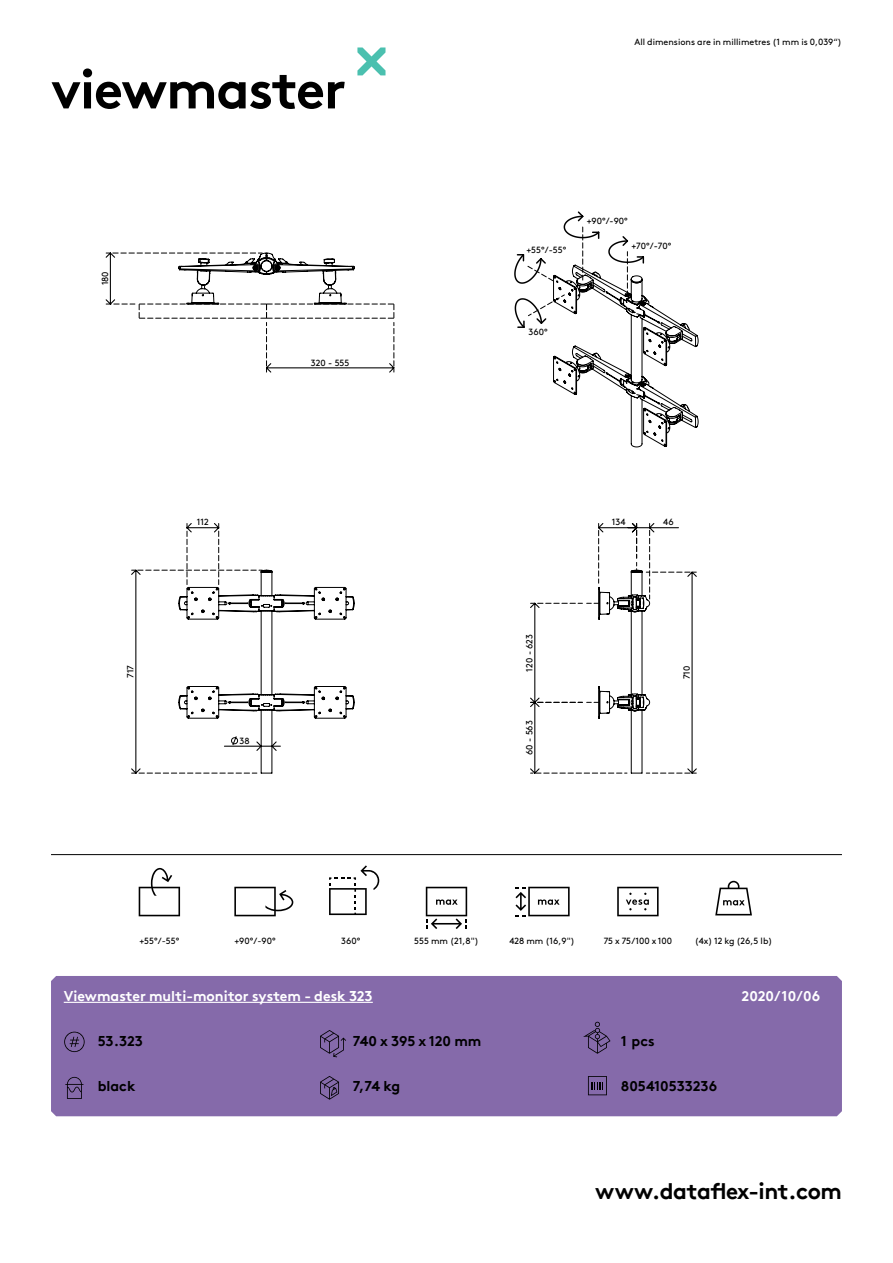
<style>
.page{position:relative;width:893px;height:1263px;background:#fff}
.page>*{position:absolute;margin:0;border:0;box-sizing:border-box;transform-origin:0 0}
.hoofdstuk{font:700 54px "Brown Pro TT";letter-spacing:-.02em;color:#000}
.t1{font:700 22.5px "Brown Pro TT";letter-spacing:-.02em;color:#000}
.t2{font:700 14.25px "Brown Pro TT";color:#fff}
.specificaties{font:700 14.25px "Brown Pro TT";color:#000}
.t3{font:9px "Brown";color:#000}
.t4{font:9px "Brown Pro TT Regular Alt";color:#000}
</style>
<div class="page">
<svg style="left:357px;top:47px;width:28px;height:28px"></svg>
<hr style="left:51px;top:854px;width:791px;height:1px;background:#000">
<svg style="left:139px;top:868px;width:41px;height:48px"></svg>
<svg style="left:234px;top:887px;width:59px;height:29px"></svg>
<svg style="left:329px;top:865px;width:50px;height:50px"></svg>
<svg style="left:426px;top:887px;width:41px;height:42px"></svg>
<svg style="left:515px;top:887px;width:55px;height:29px"></svg>
<svg style="left:617px;top:887px;width:42px;height:29px"></svg>
<svg style="left:715px;top:881px;width:37px;height:34px"></svg>
<div style="left:51px;top:976px;width:791px;height:140px;background:#856aaa"></div>
<svg style="left:131px;top:523px;width:224px;height:251px"></svg>
<svg style="left:105px;top:252px;width:290px;height:121px"></svg>
<svg style="left:514px;top:211px;width:185px;height:237px"></svg>
<svg style="left:530px;top:523px;width:167px;height:251px"></svg>
<svg style="left:64px;top:1032px;width:21px;height:20px"></svg>
<svg style="left:65px;top:1077px;width:18px;height:22px"></svg>
<svg style="left:320px;top:1030px;width:26px;height:27px"></svg>
<svg style="left:583px;top:1022px;width:27px;height:32px"></svg>
<svg style="left:320px;top:1076px;width:19px;height:24px"></svg>
<svg style="left:588px;top:1076px;width:19px;height:19px"></svg>
<hr style="left:64px;top:1002px;width:309px;height:1px;background:#fff">
<p class="hoofdstuk" style="left:51px;top:46px;width:297px">viewmaster</p>
<p class="t4" style="left:98px;top:285px;width:16px;rotate:-90deg">180</p>
<p class="t4" style="left:124px;top:678px;width:14px;rotate:-90deg">717</p>
<p class="t4" style="left:197px;top:515px;width:13px">112</p>
<p class="t4" style="left:311px;top:356px;width:40px">320 - 555</p>
<p class="t4" style="left:240px;top:734px;width:12px">38</p>
<p class="t3" style="left:634px;top:35px;width:209px">All dimensions are in millimetres (1 mm is 0,039“)</p>
<p class="t4" style="left:526px;top:243px;width:41px">+55°/-55°</p>
<p class="t4" style="left:587px;top:214px;width:43px">+90°/-90°</p>
<p class="t4" style="left:631px;top:238px;width:42px">+70°/-70°</p>
<p class="t4" style="left:529px;top:325px;width:21px">360°</p>
<p class="t4" style="left:523px;top:671px;width:39px;rotate:-90deg">120 - 623</p>
<p class="t4" style="left:523px;top:755px;width:36px;rotate:-90deg">60 - 563</p>
<p class="t4" style="left:612px;top:515px;width:15px">134</p>
<p class="t4" style="left:663px;top:515px;width:12px">46</p>
<p class="t4" style="left:680px;top:679px;width:15px;rotate:-90deg">710</p>
<p class="t3" style="left:139px;top:934px;width:41px">+55°/-55°</p>
<p class="t3" style="left:234px;top:934px;width:43px">+90°/-90°</p>
<p class="t3" style="left:341px;top:934px;width:21px">360°</p>
<p class="t3" style="left:414px;top:934px;width:66px">555 mm (21,8")</p>
<p class="t3" style="left:509px;top:934px;width:67px">428 mm (16,9")</p>
<p class="t3" style="left:604px;top:934px;width:70px">75 x 75/100 x 100</p>
<p class="t3" style="left:695px;top:934px;width:79px">(4x) 12 kg (26,5 lb)</p>
<h3 class="t2" style="left:64px;top:985px;width:311px">Viewmaster multi-monitor system - desk 323</h3>
<h3 class="t2" style="left:742px;top:985px;width:80px">2020/10/06</h3>
<h3 class="specificaties" style="left:98px;top:1029px;width:47px">53.323</h3>
<p class="specificaties" style="left:98px;top:1074px;width:39px">black</p>
<p class="specificaties" style="left:353px;top:1029px;width:130px">740 x 395 x 120 mm</p>
<p class="specificaties" style="left:621px;top:1029px;width:35px">1 pcs</p>
<p class="specificaties" style="left:353px;top:1074px;width:49px">7,74 kg</p>
<h3 class="specificaties" style="left:621px;top:1074px;width:98px">805410533236</h3>
<h2 class="t1" style="left:595px;top:1173px;width:248px">www.dataflex-int.com</h2>
</div>
